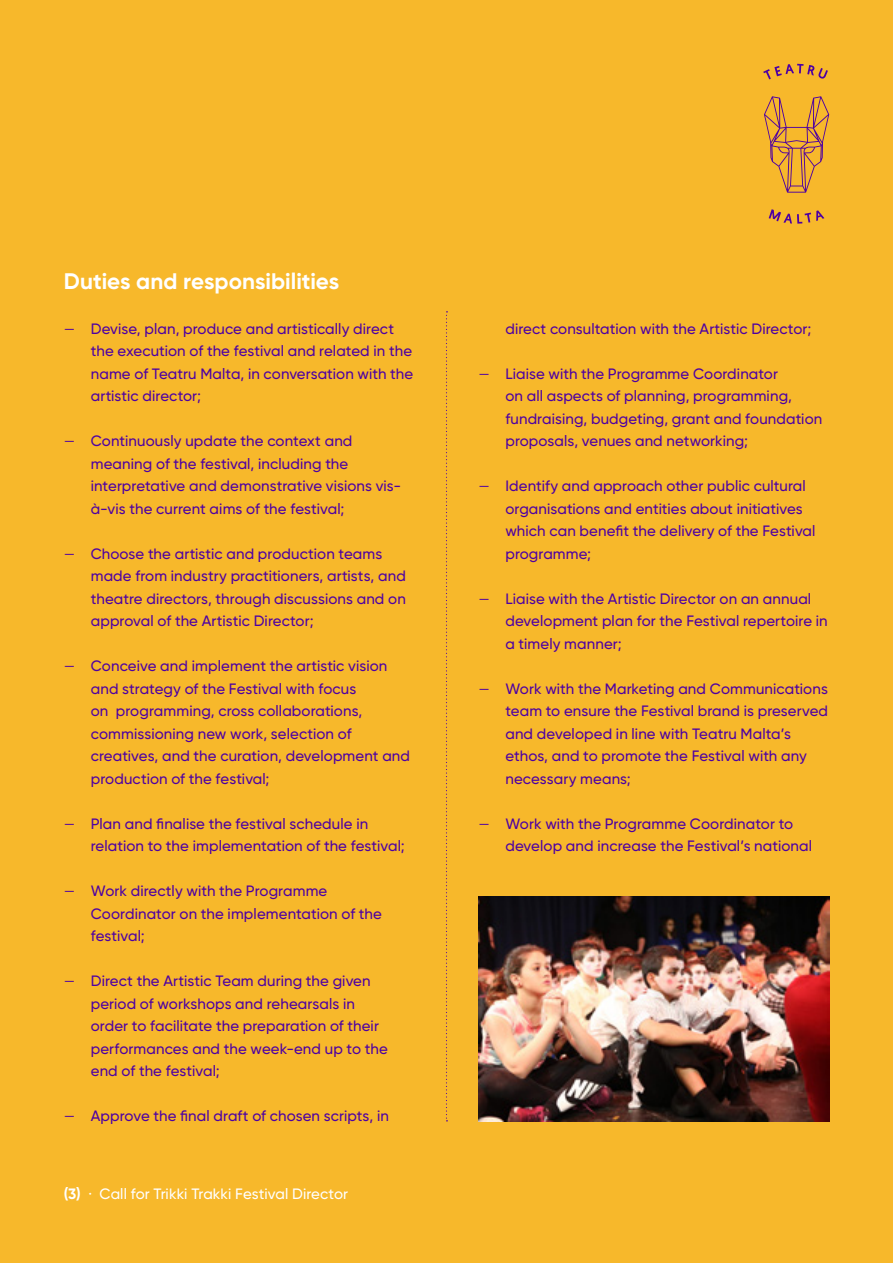
<style>
.page{position:relative;width:893px;height:1263px;background:#f7b82b}
.page>*{position:absolute;margin:0;border:0;box-sizing:border-box;transform-origin:0 0}
.t1{font:700 22.5px "Gilroy";color:#fff}
.t2{font:500 15px/22.5px "Gilroy";letter-spacing:.005em;color:#4d00a3}
.t3{font:500 15px "Gilroy";letter-spacing:.005em;color:#fff}
.s1{font-weight:400}
.s2{font-weight:700}
</style>
<div class="page">
<svg style="left:446px;top:311px;width:1px;height:810px"></svg>
<svg style="left:764px;top:96px;width:65px;height:97px"></svg>
<svg style="left:763px;top:64px;width:65px;height:15px"></svg>
<svg style="left:769px;top:209px;width:55px;height:15px"></svg>
<img style="left:478px;top:896px;width:351px;height:225px">
<h1 class="t1" style="left:64px;top:267px;width:277px">Duties and responsibilities</h1>
<p class="t2" style="left:91px;top:317px;width:324px;text-indent:-27px"><span class="s1">—</span> Devise, plan, produce and artistically direct the execution of the festival and related in the name of Teatru Malta, in conversation with the artistic director;</p>
<p class="t2" style="left:91px;top:430px;width:312px;text-indent:-27px"><span class="s1">—</span> Continuously update the context and meaning of the festival, including the interpretative and demonstrative visions vis&shy;à-vis the current aims of the festival;</p>
<p class="t2" style="left:91px;top:542px;width:317px;text-indent:-27px"><span class="s1">—</span> Choose the artistic and production teams made from industry practitioners, artists, and theatre directors, through discussions and on approval of the Artistic Director;</p>
<p class="t2" style="left:91px;top:655px;width:321px;text-indent:-27px"><span class="s1">—</span> Conceive and implement the artistic vision and strategy of the Festival with focus<br>on programming, cross collaborations, commissioning new work, selection of creatives, and the curation, development and production of the festival;</p>
<p class="t2" style="left:91px;top:812px;width:315px;text-indent:-27px"><span class="s1">—</span> Plan and finalise the festival schedule in relation to the implementation of the festival;</p>
<p class="t2" style="left:91px;top:880px;width:293px;text-indent:-27px"><span class="s1">—</span> Work directly with the Programme<br>Coordinator on the implementation of the festival;</p>
<p class="t2" style="left:91px;top:970px;width:299px;text-indent:-27px"><span class="s1">—</span> Direct the Artistic Team during the given period of workshops and rehearsals in order to facilitate the preparation of their performances and the week-end up to the end of the festival;</p>
<p class="t2" style="left:64px;top:1105px;width:327px"><span class="s1">—</span> Approve the final draft of chosen scripts, in</p>
<p class="t3" style="left:64px;top:1184px;width:286px"><span class="s2">(3)</span> · Call for Trikki Trakki Festival Director</p>
<p class="t2" style="left:505px;top:317px;width:307px">direct consultation with the Artistic Director;</p>
<p class="t2" style="left:505px;top:362px;width:318px;text-indent:-27px"><span class="s1">—</span> Liaise with the Programme Coordinator<br>on all aspects of planning, programming, fundraising, budgeting, grant and foundation proposals, venues and networking;</p>
<p class="t2" style="left:505px;top:475px;width:312px;text-indent:-27px"><span class="s1">—</span> Identify and approach other public cultural organisations and entities about initiatives which can benefit the delivery of the Festival programme;</p>
<p class="t2" style="left:505px;top:587px;width:324px;text-indent:-27px"><span class="s1">—</span> Liaise with the Artistic Director on an annual development plan for the Festival repertoire in a timely manner;</p>
<p class="t2" style="left:505px;top:677px;width:324px;text-indent:-27px"><span class="s1">—</span> Work with the Marketing and Communications team to ensure the Festival brand is preserved and developed in line with Teatru Malta’s ethos, and to promote the Festival with any necessary means;</p>
<p class="t2" style="left:505px;top:812px;width:308px;text-indent:-27px"><span class="s1">—</span> Work with the Programme Coordinator to develop and increase the Festival’s national</p>
</div>
